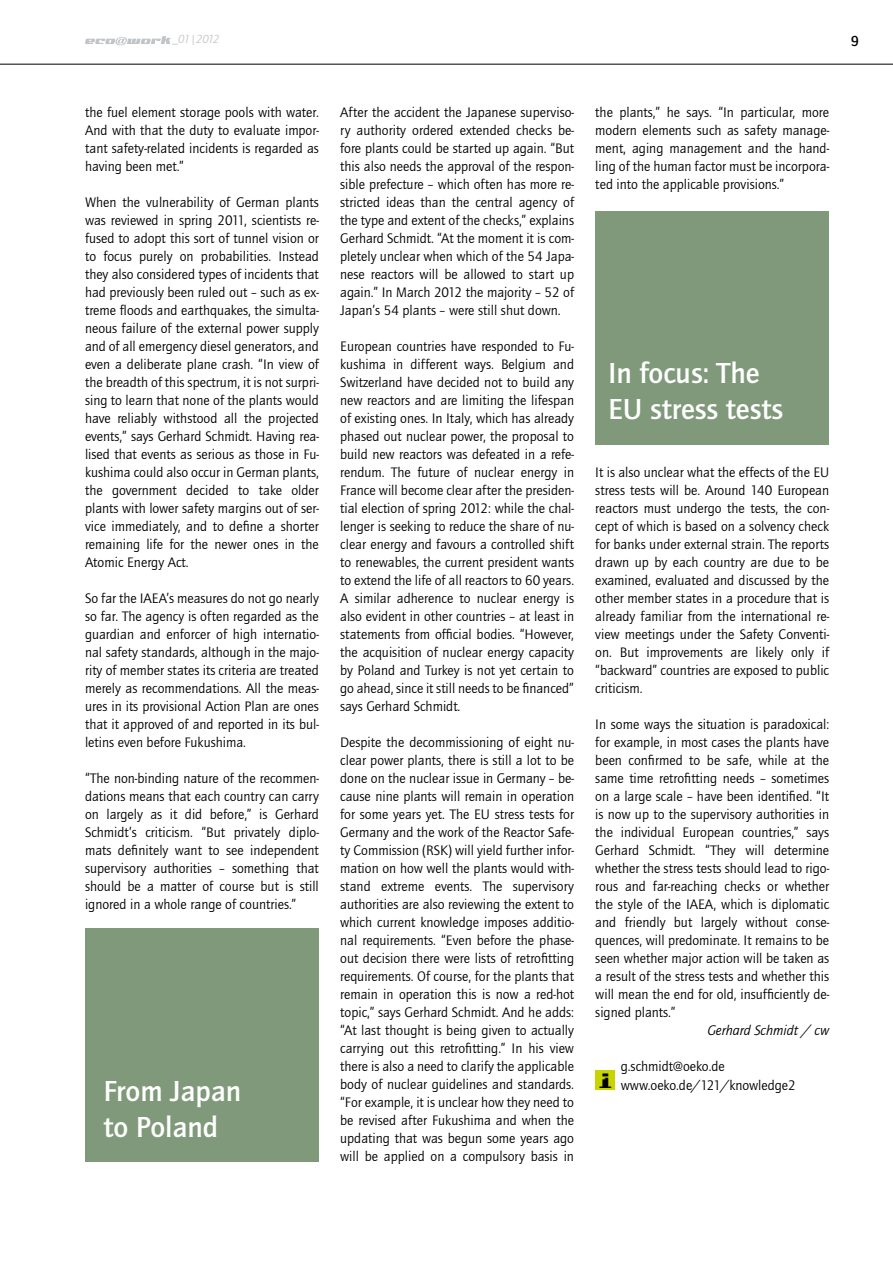
<style>
.page{position:relative;width:893px;height:1263px;background:#fff}
.page>*{position:absolute;margin:0;border:0;box-sizing:border-box;transform-origin:0 0}
.t1{font:700 30px/36px "Quay Itc T";color:#fff}
.t2{font:700 15px "Quay Itc T";color:#000}
.t3{font:14.25px/18px "Quay Itc T";color:#000;text-align:justify}
.t4{font:italic 14.25px "Quay Itc T";color:#000}
.t5{font:italic 12px "Quay Itc T";letter-spacing:-.075em;color:#c2c5c8}
.s1{font-style:normal}
</style>
<div class="page">
<svg style="left:595px;top:1070px;width:19px;height:19px"></svg>
<img style="left:598px;top:1072px;width:16px;height:15px">
<div style="left:85px;top:928px;width:234px;height:234px;background:#7f997a"></div>
<div style="left:595px;top:211px;width:234px;height:234px;background:#7f997a"></div>
<hr style="left:0;top:64px;width:893px;height:1px;background:#000">
<svg style="left:85px;top:36px;width:86px;height:9px"></svg>
<p class="t5" style="left:172px;top:33px;width:49px"><span class="s1">_</span>01|2012</p>
<p class="t2" style="left:851px;top:32px;width:10px">9</p>
<p class="t3" style="left:85px;top:104px;width:235px">the fuel element storage pools with water.<br>And with that the duty to evaluate impor&shy;tant safety-related incidents is regarded as having been met.”</p>
<p class="t3" style="left:85px;top:194px;width:235px">When the vulnerability of German plants was reviewed in spring 2011, scientists re&shy;fused to adopt this sort of tunnel vision or to focus purely on probabilities. Instead they also considered types of incidents that had previously been ruled out – such as ex&shy;treme floods and earthquakes, the simulta&shy;neous failure of the external power supply and of all emergency diesel generators, and even a deliberate plane crash. “In view of the breadth of this spectrum, it is not surpri&shy;sing to learn that none of the plants would have reliably withstood all the projected events,” says Gerhard Schmidt. Having rea&shy;lised that events as serious as those in Fu&shy;kushima could also occur in German plants, the government decided to take older plants with lower safety margins out of ser&shy;vice immediately, and to define a shorter remaining life for the newer ones in the Atomic Energy Act.</p>
<p class="t3" style="left:85px;top:590px;width:235px">So far the IAEA’s measures do not go nearly so far. The agency is often regarded as the guardian and enforcer of high internatio&shy;nal safety standards, although in the majo&shy;rity of member states its criteria are treated merely as recommendations. All the meas&shy;ures in its provisional Action Plan are ones that it approved of and reported in its bul&shy;letins even before Fukushima.</p>
<p class="t3" style="left:85px;top:770px;width:235px">“The non-binding nature of the recommen&shy;dations means that each country can carry on largely as it did before,” is Gerhard Schmidt’s criticism. “But privately diplo&shy;mats definitely want to see independent supervisory authorities – something that should be a matter of course but is still ignored in a whole range of countries.”</p>
<h1 class="t1" style="left:103px;top:1073px;width:139px">From Japan to Poland</h1>
<p class="t3" style="left:340px;top:104px;width:235px">After the accident the Japanese superviso&shy;ry authority ordered extended checks be&shy;fore plants could be started up again. “But this also needs the approval of the respon&shy;sible prefecture – which often has more re&shy;stricted ideas than the central agency of the type and extent of the checks,” explains Gerhard Schmidt. “At the moment it is com&shy;pletely unclear when which of the 54 Japa&shy;nese reactors will be allowed to start up again.” In March 2012 the majority – 52 of Japan’s 54 plants – were still shut down.</p>
<p class="t3" style="left:340px;top:338px;width:235px">European countries have responded to Fu&shy;kushima in different ways. Belgium and Switzerland have decided not to build any new reactors and are limiting the lifespan of existing ones. In Italy, which has already phased out nuclear power, the proposal to build new reactors was defeated in a refe&shy;rendum. The future of nuclear energy in France will become clear after the presiden&shy;tial election of spring 2012: while the chal&shy;lenger is seeking to reduce the share of nu&shy;clear energy and favours a controlled shift to renewables, the current president wants to extend the life of all reactors to 60 years.<br>A similar adherence to nuclear energy is also evident in other countries – at least in statements from official bodies. “However, the acquisition of nuclear energy capacity by Poland and Turkey is not yet certain to go ahead, since it still needs to be financed” says Gerhard Schmidt.</p>
<p class="t3" style="left:340px;top:734px;width:235px">Despite the decommissioning of eight nu&shy;clear power plants, there is still a lot to be done on the nuclear issue in Germany – be&shy;cause nine plants will remain in operation for some years yet. The EU stress tests for Germany and the work of the Reactor Safe&shy;ty Commission (RSK) will yield further infor&shy;mation on how well the plants would with&shy;stand extreme events. The supervisory authorities are also reviewing the extent to which current knowledge imposes additio&shy;nal requirements. “Even before the phase&shy;out decision there were lists of retrofitting requirements. Of course, for the plants that remain in operation this is now a red-hot topic,” says Gerhard Schmidt. And he adds: “At last thought is being given to actually carrying out this retrofitting.” In his view there is also a need to clarify the applicable body of nuclear guidelines and standards. “For example, it is unclear how they need to be revised after Fukushima and when the updating that was begun some years ago will be applied on a compulsory basis in</p>
<p class="t3" style="left:595px;top:103px;width:235px">the plants,” he says. “In particular, more modern elements such as safety manage&shy;ment, aging management and the hand&shy;ling of the human factor must be incorpora&shy;ted into the applicable provisions.”</p>
<h1 class="t1" style="left:608px;top:355px;width:177px">In focus: The<br>EU stress tests</h1>
<p class="t3" style="left:595px;top:463px;width:235px">It is also unclear what the effects of the EU stress tests will be. Around 140 European reactors must undergo the tests, the con&shy;cept of which is based on a solvency check for banks under external strain. The reports drawn up by each country are due to be examined, evaluated and discussed by the other member states in a procedure that is already familiar from the international re&shy;view meetings under the Safety Conventi&shy;on. But improvements are likely only if “backward” countries are exposed to public criticism.</p>
<p class="t3" style="left:595px;top:715px;width:235px">In some ways the situation is paradoxical: for example, in most cases the plants have been confirmed to be safe, while at the same time retrofitting needs – sometimes on a large scale – have been identified. “It is now up to the supervisory authorities in the individual European countries,” says Gerhard Schmidt. “They will determine whether the stress tests should lead to rigo&shy;rous and far-reaching checks or whether the style of the IAEA, which is diplomatic and friendly but largely without conse&shy;quences, will predominate. It remains to be seen whether major action will be taken as a result of the stress tests and whether this will mean the end for old, insufficiently de&shy;signed plants.”</p>
<p class="t4" style="left:707px;top:1023px;width:123px">Gerhard Schmidt / cw</p>
<p class="t3" style="left:621px;top:1057px;width:176px">g.schmidt@oeko.de www.oeko.de/121/knowledge2</p>
</div>
